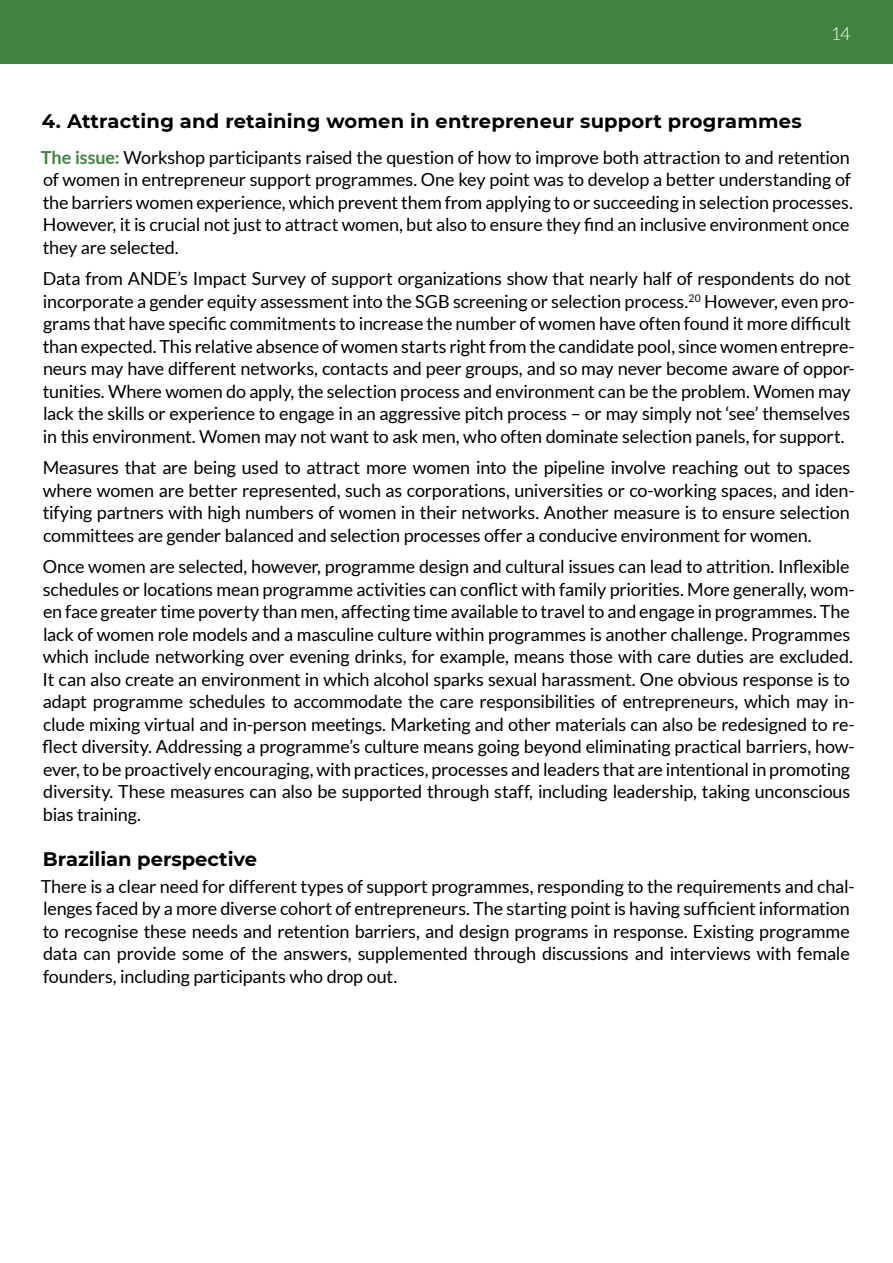
<style>
.page{position:relative;width:893px;height:1263px;background:#fff}
.page>*{position:absolute;margin:0;border:0;box-sizing:border-box;transform-origin:0 0}
.t1{font:700 19.5px "Montserrat";letter-spacing:.01em;color:#000}
.t2{font:18px/22.5px "Lato";letter-spacing:-.01em;color:#000}
.t3{font:300 18px "Lato";color:#fff}
.s1{font-weight:700;color:#40843f}
</style>
<div class="page">
<div style="left:0;top:0;width:893px;height:63px;background:#40843f"></div>
<p class="t3" style="left:831px;top:24px;width:21px">14</p>
<p class="t1" style="left:42px;top:107px;width:761px">4. Attracting and retaining women in entrepreneur support programmes</p>
<p class="t2" style="left:41px;top:146px;width:813px"><span class="s1">The issue:</span> Workshop participants raised the question of how to improve both attraction to and retention of women in entrepreneur support programmes. One key point was to develop a better understanding of the barriers women experience, which prevent them from applying to or succeeding in selection processes.<br>However, it is crucial not just to attract women, but also to ensure they find an inclusive environment once they are selected.</p>
<p class="t2" style="left:43px;top:267px;width:813px">Data from ANDE’s Impact Survey of support organizations show that nearly half of respondents do not incorporate a gender equity assessment into the SGB screening or selection process.<sup>20</sup> However, even pro&shy;grams that have specific commitments to increase the number of women have often found it more difficult than expected. This relative absence of women starts right from the candidate pool, since women entrepre&shy;neurs may have different networks, contacts and peer groups, and so may never become aware of oppor&shy;tunities. Where women do apply, the selection process and environment can be the problem. Women may lack the skills or experience to engage in an aggressive pitch process – or may simply not ‘see’ themselves in this environment. Women may not want to ask men, who often dominate selection panels, for support.</p>
<p class="t2" style="left:43px;top:456px;width:813px">Measures that are being used to attract more women into the pipeline involve reaching out to spaces where women are better represented, such as corporations, universities or co-working spaces, and iden&shy;tifying partners with high numbers of women in their networks. Another measure is to ensure selection committees are gender balanced and selection processes offer a conducive environment for women.</p>
<p class="t2" style="left:43px;top:555px;width:814px">Once women are selected, however, programme design and cultural issues can lead to attrition. Inflexible schedules or locations mean programme activities can conflict with family priorities. More generally, wom&shy;en face greater time poverty than men, affecting time available to travel to and engage in programmes. The lack of women role models and a masculine culture within programmes is another challenge. Programmes which include networking over evening drinks, for example, means those with care duties are excluded.<br>It can also create an environment in which alcohol sparks sexual harassment. One obvious response is to adapt programme schedules to accommodate the care responsibilities of entrepreneurs, which may in&shy;clude mixing virtual and in-person meetings. Marketing and other materials can also be redesigned to re&shy;flect diversity. Addressing a programme’s culture means going beyond eliminating practical barriers, how&shy;ever, to be proactively encouraging, with practices, processes and leaders that are intentional in promoting diversity. These measures can also be supported through staff, including leadership, taking unconscious bias training.</p>
<p class="t1" style="left:43px;top:845px;width:216px">Brazilian perspective</p>
<p class="t2" style="left:41px;top:875px;width:815px">There is a clear need for different types of support programmes, responding to the requirements and chal&shy;lenges faced by a more diverse cohort of entrepreneurs. The starting point is having sufficient information to recognise these needs and retention barriers, and design programs in response. Existing programme data can provide some of the answers, supplemented through discussions and interviews with female founders, including participants who drop out.</p>
</div>
